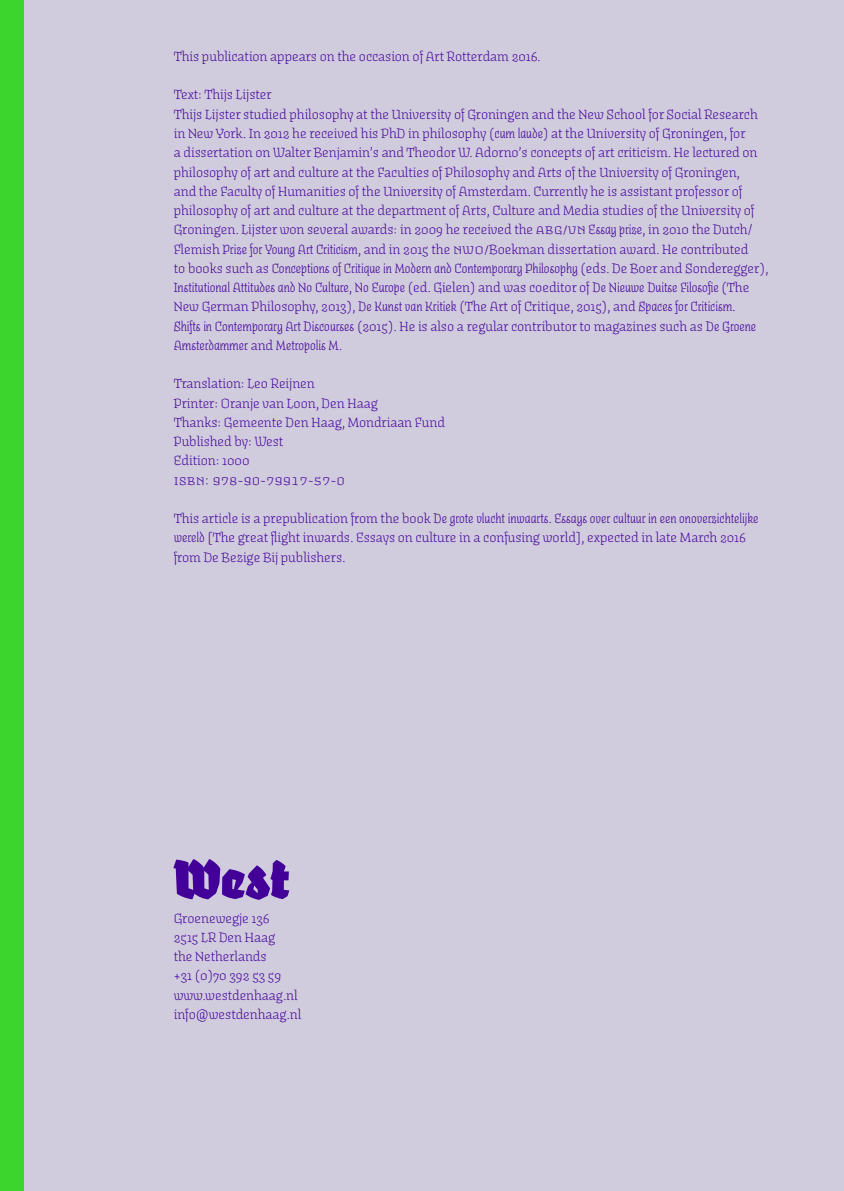
<style>
.page{position:relative;width:844px;height:1191px;background:#fff}
.page>*{position:absolute;margin:0;border:0;box-sizing:border-box;transform-origin:0 0}
.plat{font:italic 900 56.88px "Fakir Pro";color:#430098}
.plat-2{font:14.7px/19.2px "Fakir Pro";color:#430098}
.plat-3{font:italic 14.7px/19.2px "Fakir Pro";color:#430098}
.plat-4{font:14.7px "Fakir Pro Regular Small Caps";color:#430098}
.s1{font-style:italic}
.s2{font-family:"Fakir Pro Regular Small Caps"}
.s3{font-style:normal}
</style>
<div class="page">
<div style="left:0;top:0;width:25px;height:1191px;background:#3cd52e"></div>
<div style="left:25px;top:0;width:818px;height:1191px;background:#d0ccde"></div>
<p class="plat-2" style="left:174px;top:46px;width:368px">This publication appears on the occasion of Art Rotterdam 2016.</p>
<p class="plat-2" style="left:174px;top:85px;width:99px">Text: Thijs Lijster</p>
<p class="plat-2" style="left:174px;top:104px;width:585px">Thijs Lijster studied philosophy at the University of Groningen and the New School for Social Research in New York. In 2012 he received his PhD in philosophy <span class="s1">(cum laude)</span> at the University of Groningen, for<br>a dissertation on Walter Benjamin’s and Theodor W. Adorno’s concepts of art criticism. He lectured on philosophy of art and culture at the Faculties of Philosophy and Arts of the University of Groningen,</p>
<p class="plat-2" style="left:174px;top:181px;width:582px">and the Faculty of Humanities of the University of Amsterdam. Currently he is assistant professor of philosophy of art and culture at the department of Arts, Culture and Media studies of the University of Groningen. Lijster won several awards: in 2009 he received the <span class="s2">abg/vn</span> <span class="s1">Essay prize</span>, in 2010 the Dutch/ Flemish <span class="s1">Prize for Young Art Criticism</span>, and in 2015 the <span class="s2">nwo/</span>Boekman dissertation award. He contributed</p>
<p class="plat-3" style="left:174px;top:258px;width:596px"><span class="s3">to books such as</span> Conceptions of Critique in Modern and Contemporary Philosophy <span class="s3">(eds. De Boer and Sonderegger),<br></span>Institutional Attitudes and No Culture, No Europe <span class="s3">(ed. Gielen) and was coeditor of</span> De Nieuwe Duitse Filosofie <span class="s3">(The<br>New German Philosophy, 2013),</span> De Kunst van Kritiek <span class="s3">(The Art of Critique, 2015), and</span> Spaces for Criticism.</p>
<p class="plat-3" style="left:174px;top:316px;width:584px">Shifts in Contemporary Art Discourses <span class="s3">(2015). He is also a regular contributor to magazines such as</span> De Groene<br>Amsterdammer <span class="s3">and</span> Metropolis M<span class="s3">.</span></p>
<p class="plat-2" style="left:174px;top:374px;width:142px">Translation: Leo Reijnen</p>
<p class="plat-2" style="left:174px;top:393px;width:205px">Printer: Oranje van Loon, Den Haag</p>
<p class="plat-2" style="left:174px;top:412px;width:272px">Thanks: Gemeente Den Haag, Mondriaan Fund</p>
<p class="plat-2" style="left:174px;top:431px;width:111px">Published by: West</p>
<p class="plat-2" style="left:174px;top:451px;width:77px">Edition: 1000</p>
<p class="plat-4" style="left:174px;top:470px;width:172px">isbn: 978-90-79917-57-0</p>
<p class="plat-2" style="left:174px;top:508px;width:586px">This article is a prepublication from the book <span class="s1">De grote vlucht inwaarts. Essays over cultuur in een onoverzichtelijke wereld</span> [The great flight inwards. Essays on culture in a confusing world], expected in late March 2016 from De Bezige Bij publishers.</p>
<p class="plat" style="left:174px;top:834px;width:118px">West</p>
<p class="plat-2" style="left:174px;top:908px;width:97px">Groenewegje 136</p>
<p class="plat-2" style="left:174px;top:927px;width:103px">2515 LR Den Haag</p>
<p class="plat-2" style="left:174px;top:946px;width:94px">the Netherlands</p>
<p class="plat-2" style="left:174px;top:965px;width:109px">+31 (0)70 392 53 59</p>
<p class="plat-2" style="left:174px;top:985px;width:125px">www.westdenhaag.nl</p>
<p class="plat-2" style="left:174px;top:1004px;width:129px">info@westdenhaag.nl</p>
</div>
